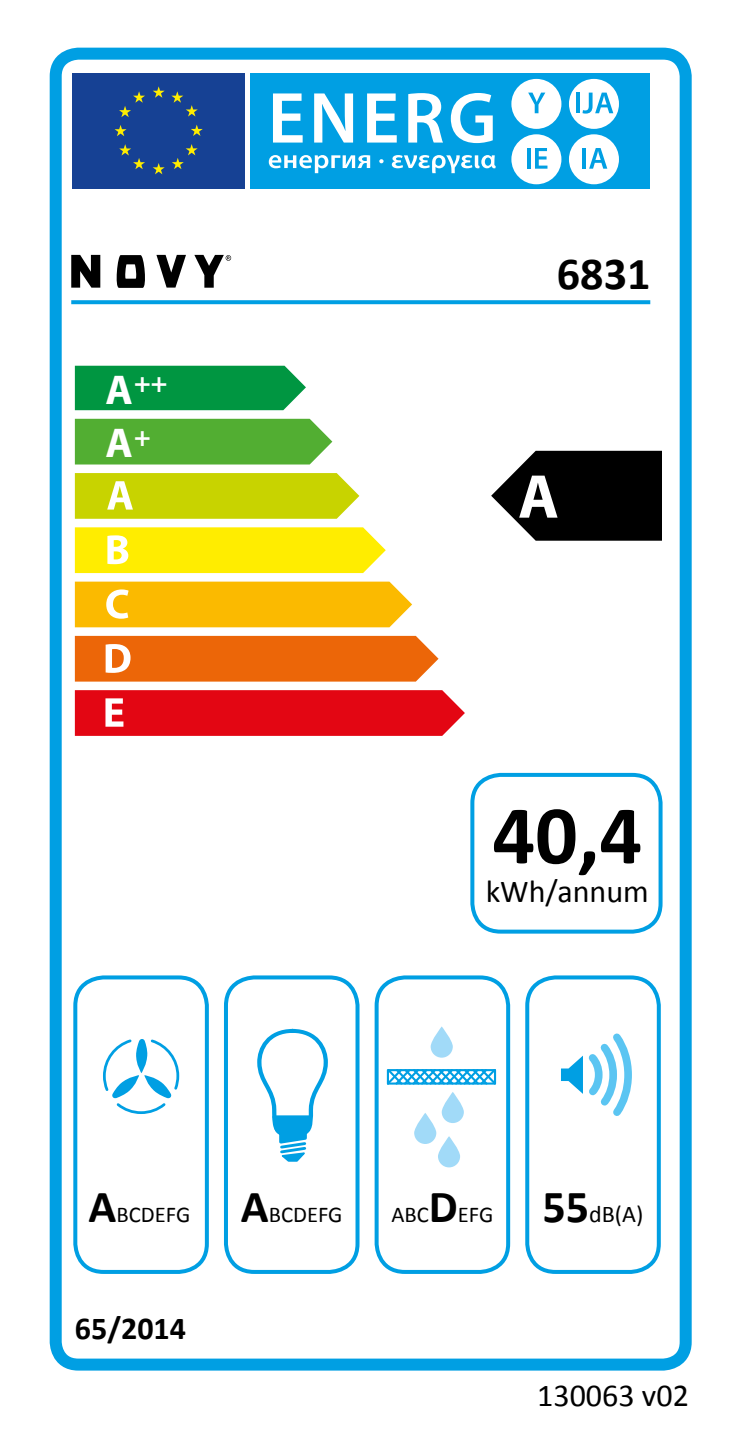
<style>
.page{position:relative;width:738px;height:1452px;background:#fff}
.page>*{position:absolute;margin:0;border:0;box-sizing:border-box;transform-origin:0 0}
.t1{font:700 84px "Calibri";color:#000}
.t2{font:700 46px "Calibri";color:#000}
.t3{font:700 41.6px "Myriad Pro";color:#fff}
.t4{font:32px "Calibri";color:#000}
.t5{font:700 32px "Calibri";color:#000}
.t6{font:700 28px "Myriad Pro";color:#fff}
.t7{font:22.4px "Calibri";color:#000}
.s1{font-size:41.6px}
.s2{font-weight:700;font-size:46px}
.s3{font-size:24px}
</style>
<div class="page">
<div style="left:50px;top:48px;width:641px;height:1322px;border:12px solid #009fe3;border-radius:23px"></div>
<div style="left:72px;top:74px;width:172px;height:115px;background:#164194"></div>
<div style="left:250px;top:74px;width:399px;height:115px;background:#009fe3"></div>
<svg style="left:171px;top:91px;width:27px;height:25px"></svg>
<svg style="left:153px;top:86px;width:11px;height:12px"></svg>
<svg style="left:119px;top:91px;width:26px;height:26px"></svg>
<svg style="left:114px;top:125px;width:12px;height:11px"></svg>
<svg style="left:119px;top:144px;width:26px;height:25px"></svg>
<svg style="left:153px;top:163px;width:11px;height:11px"></svg>
<svg style="left:172px;top:144px;width:25px;height:25px"></svg>
<svg style="left:191px;top:125px;width:12px;height:11px"></svg>
<svg style="left:273px;top:93px;width:29px;height:50px"></svg>
<svg style="left:314px;top:93px;width:39px;height:50px"></svg>
<svg style="left:367px;top:93px;width:29px;height:50px"></svg>
<svg style="left:408px;top:93px;width:34px;height:50px"></svg>
<svg style="left:450px;top:93px;width:42px;height:50px"></svg>
<svg style="left:268px;top:155px;width:102px;height:18px"></svg>
<svg style="left:379px;top:159px;width:4px;height:4px"></svg>
<svg style="left:391px;top:155px;width:104px;height:18px"></svg>
<div style="left:511px;top:79px;width:50px;height:50px;background:#fff;border-radius:50%"></div>
<svg style="left:528px;top:93px;width:17px;height:20px"></svg>
<div style="left:568px;top:79px;width:50px;height:50px;background:#fff;border-radius:50%"></div>
<div style="left:511px;top:134px;width:50px;height:50px;background:#fff;border-radius:50%"></div>
<svg style="left:527px;top:148px;width:3px;height:21px"></svg>
<svg style="left:535px;top:148px;width:12px;height:21px"></svg>
<div style="left:568px;top:134px;width:50px;height:50px;background:#fff;border-radius:50%"></div>
<hr style="left:576px;top:93px;width:4px;height:20px;background:#009fe3">
<svg style="left:582px;top:93px;width:31px;height:21px"></svg>
<hr style="left:582px;top:148px;width:4px;height:21px;background:#009fe3">
<svg style="left:589px;top:148px;width:18px;height:21px"></svg>
<svg style="left:71px;top:300px;width:578px;height:4px;background:#0da3e4"></svg>
<div style="left:73px;top:975px;width:136px;height:298px;border:4px solid #009fe3;border-radius:28px"></div>
<svg style="left:491px;top:451px;width:170px;height:89px"></svg>
<div style="left:470px;top:773px;width:192px;height:160px;border:4px solid #009fe3;border-radius:28px"></div>
<div style="left:224px;top:975px;width:135px;height:298px;border:4px solid #009fe3;border-radius:28px"></div>
<div style="left:374px;top:975px;width:135px;height:298px;border:4px solid #009fe3;border-radius:28px"></div>
<div style="left:525px;top:975px;width:135px;height:298px;border:4px solid #009fe3;border-radius:28px"></div>
<svg style="left:561px;top:1033px;width:71px;height:83px"></svg>
<svg style="left:430px;top:1026px;width:22px;height:31px"></svg>
<svg style="left:386px;top:1069px;width:111px;height:16px"></svg>
<svg style="left:414px;top:1112px;width:22px;height:31px"></svg>
<svg style="left:441px;top:1091px;width:22px;height:32px"></svg>
<svg style="left:437px;top:1136px;width:23px;height:31px"></svg>
<svg style="left:103px;top:1039px;width:76px;height:75px"></svg>
<svg style="left:259px;top:1028px;width:69px;height:134px"></svg>
<svg style="left:71px;top:255px;width:160px;height:33px"></svg>
<div style="left:75px;top:419px;width:257px;height:45px;background:#52ae32"></div>
<div style="left:75px;top:366px;width:231px;height:44px;background:#009641"></div>
<svg style="left:75px;top:473px;width:284px;height:46px;background:#cbd612"></svg>
<svg style="left:75px;top:527px;width:310px;height:46px;background:#ffee12"></svg>
<svg style="left:75px;top:581px;width:337px;height:46px;background:#fbbe10"></svg>
<div style="left:75px;top:636px;width:363px;height:45px;background:#ec6608"></div>
<svg style="left:75px;top:690px;width:389px;height:46px;background:#e4131f"></svg>
<p class="t6" style="left:105px;top:367px;width:63px"><span class="s1">A</span>++</p>
<h3 class="t3" style="left:105px;top:420px;width:47px">A<sup>+</sup></h3>
<h2 class="t2" style="left:556px;top:244px;width:95px">6831</h2>
<h1 class="t1" style="left:492px;top:781px;width:151px">40,4</h1>
<h3 class="t4" style="left:485px;top:870px;width:164px">kWh/annum</h3>
<p class="t7" style="left:89px;top:1200px;width:255px"><span class="s2">A</span>BCDEFG <span class="s2">A</span>BCDEFG</p>
<p class="t7" style="left:391px;top:1200px;width:253px">ABC<span class="s2">D</span>EFG <span class="s2">55</span><span class="s3">dB(A)</span></p>
<h3 class="t5" style="left:75px;top:1308px;width:113px">65/2014</h3>
<h3 class="t4" style="left:537px;top:1374px;width:153px">130063 v02</h3>
</div>
